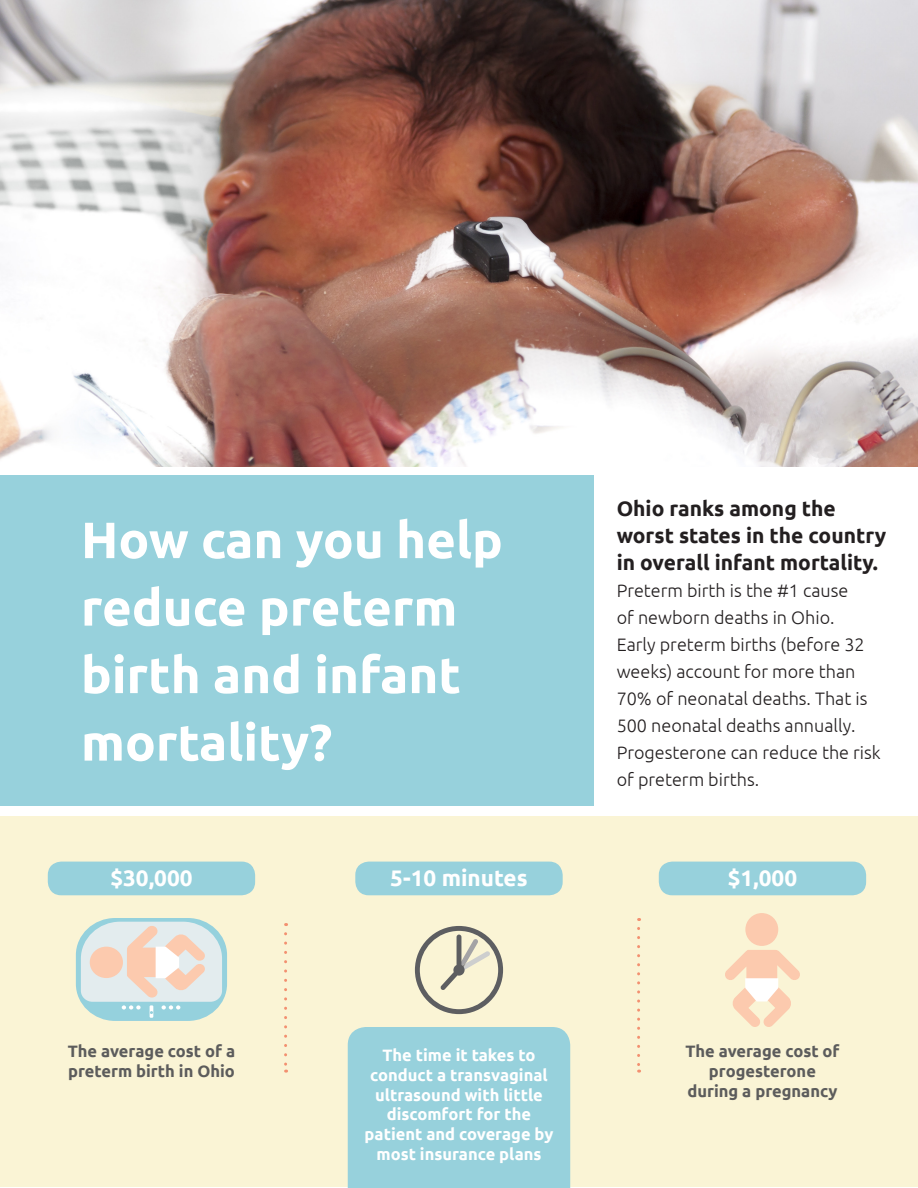
<style>
.page{position:relative;width:918px;height:1188px;background:#fff}
.page>*{position:absolute;margin:0;border:0;box-sizing:border-box;transform-origin:0 0}
.big_white_headline{font:700 51px/67.5px "Ubuntu";color:#fff}
.t1{font:700 22.5px "Ubuntu";color:#fff}
.big_white_headline-2{font:700 21px/27px "Ubuntu";color:#231f20}
.big_white_headline-3{font:300 18px/27px "Ubuntu";color:#231f20}
.t2{font:700 16.5px/19.8px "Ubuntu";color:#fff;text-align:center}
.Big_white_headline{font:700 16.5px/19.8px "Ubuntu";color:#5c5c5c}
</style>
<div class="page">
<div style="left:0;top:816px;width:918px;height:371px;background:#faf4d5"></div>
<div style="left:348px;top:1027px;width:222px;height:161px;background:#97d1dc"></div>
<div style="left:0;top:475px;width:594px;height:331px;background:#97d1dc"></div>
<div style="left:76px;top:918px;width:151px;height:103px;background:#95d1dd;border-radius:38px"></div>
<svg style="left:81px;top:922px;width:141px;height:96px"></svg>
<div style="left:745px;top:913px;width:33px;height:33px;background:#fccaae;border-radius:50%"></div>
<svg style="left:725px;top:950px;width:75px;height:77px"></svg>
<div style="left:48px;top:862px;width:207px;height:33px;background:#97d1dc;border-radius:14px"></div>
<div style="left:659px;top:862px;width:207px;height:33px;background:#97d1dc;border-radius:14px"></div>
<div style="left:355px;top:862px;width:208px;height:33px;background:#97d1dc;border-radius:14px"></div>
<img style="left:0;top:0;width:918px;height:467px">
<svg style="left:415px;top:926px;width:88px;height:88px"></svg>
<svg style="left:284px;top:934px;width:3px;height:139px"></svg>
<svg style="left:637px;top:928px;width:3px;height:145px"></svg>
<p class="big_white_headline" style="left:81px;top:505px;width:423px">How can you help reduce preterm birth and infant mortality?</p>
<p class="big_white_headline-2" style="left:617px;top:495px;width:271px">Ohio ranks among the worst states in the country in overall infant mortality.</p>
<p class="big_white_headline-3" style="left:617px;top:577px;width:266px">Preterm birth is the #1 cause<br>of newborn deaths in Ohio.<br>Early preterm births (before 32 weeks) account for more than<br>70% of neonatal deaths. That is<br>500 neonatal deaths annually.<br>Progesterone can reduce the risk of preterm births.</p>
<p class="t1" style="left:110px;top:865px;width:84px">$30,000</p>
<p class="t1" style="left:390px;top:865px;width:139px">5-10 minutes</p>
<p class="t1" style="left:728px;top:865px;width:71px">$1,000</p>
<p class="Big_white_headline" style="left:68px;top:1041px;width:169px">The average cost of a preterm birth in Ohio</p>
<p class="Big_white_headline" style="left:685px;top:1041px;width:156px;text-align:center">The average cost of progesterone during a pregnancy</p>
<p class="t2" style="left:365px;top:1045px;width:190px">The time it takes to conduct a transvaginal ultrasound with little discomfort for the patient and coverage by most insurance plans</p>
</div>
